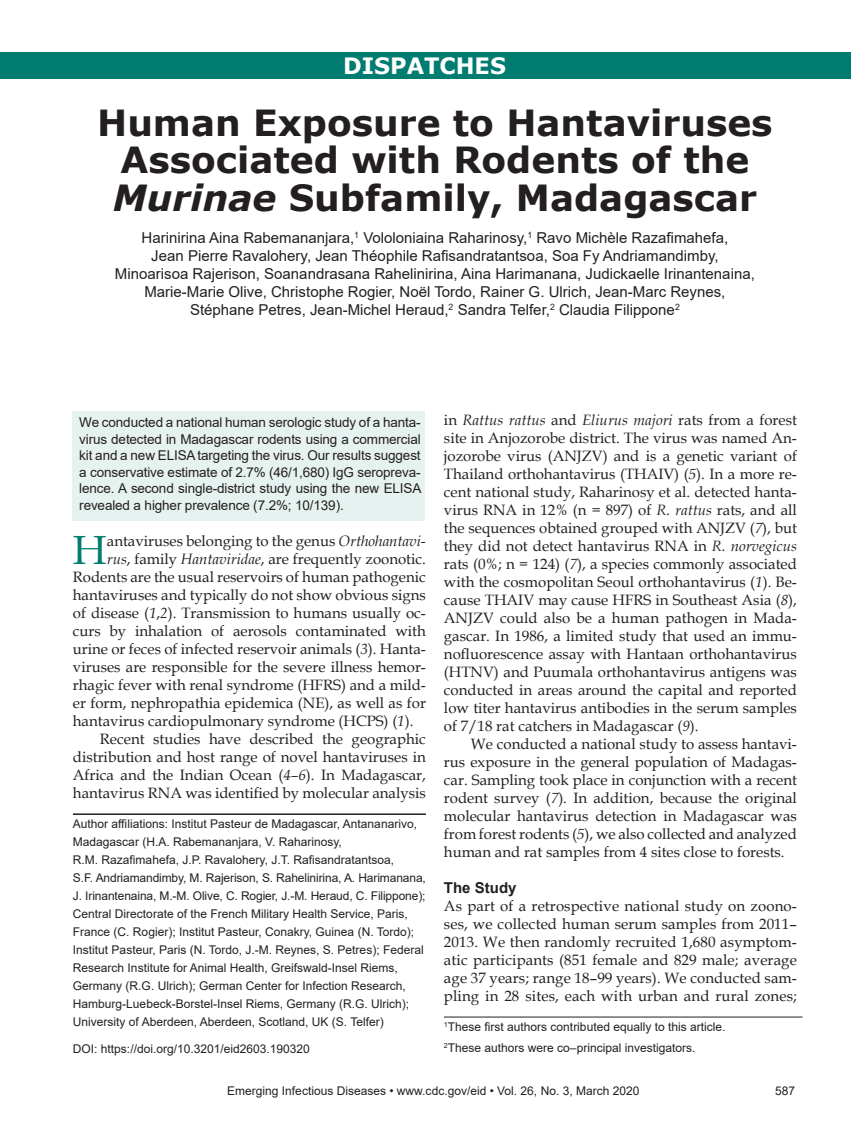
<style>
.page{position:relative;width:851px;height:1134px;background:#fff}
.page>*{position:absolute;margin:0;border:0;box-sizing:border-box;transform-origin:0 0}
.Drop_Cap{font:40.8px "Book Antiqua";color:#007d70}
.Article_Title{font:700 36px/37.5px "Verdana";color:#231f20;text-align:center}
.t1{font:700 22.5px "Verdana";color:#fff}
.Body_Text{font:15px/18px "Book Antiqua";color:#231f20;text-align:justify}
.Drop_Cap-2{font:15px "Book Antiqua";color:#231f20}
.Authors{font:15px/18px "Arial";color:#231f20;text-align:center}
.BodyText2{font:15px/18px "Book Antiqua";letter-spacing:.005em;color:#231f20;text-align:justify}
.t2{font:700 15px "Arial";color:#231f20}
.Abstract{font:13.5px/16.5px "Arial";letter-spacing:-.01em;color:#231f20;text-align:justify}
.Affiliations{font:12px/18px "Arial";color:#231f20}
.Footnote{font:12px "Arial";color:#231f20}
.DOI{font:12px "Arial";color:#231f20}
.s1{font-style:italic}
</style>
<div class="page">
<div style="left:0;top:52px;width:850px;height:26px;background:#007d70"></div>
<div style="left:72px;top:411px;width:352px;height:109px;background:#e6f2f0"></div>
<hr style="left:73px;top:813px;width:353px;height:2px;background:#231f20">
<hr style="left:444px;top:1017px;width:358px;height:1px;background:#231f20">
<p class="t1" style="left:343px;top:49px;width:164px">DISPATCHES</p>
<p class="Article_Title" style="left:97px;top:103px;width:677px">Human Exposure to Hantaviruses<br>Associated with Rodents of the<br><span class="s1">Murinae</span> Subfamily, Madagascar</p>
<p class="Authors" style="left:115px;top:229px;width:641px">Harinirina Aina Rabemananjara,<sup>1</sup> Vololoniaina Raharinosy,<sup>1</sup> Ravo Michèle Razafimahefa,<br>Jean Pierre Ravalohery, Jean Théophile Rafisandratantsoa, Soa Fy Andriamandimby, Minoarisoa Rajerison, Soanandrasana Rahelinirina, Aina Harimanana, Judickaelle Irinantenaina, Marie-Marie Olive, Christophe Rogier, Noël Tordo, Rainer G. Ulrich, Jean-Marc Reynes, Stéphane Petres, Jean-Michel Heraud,<sup>2</sup> Sandra Telfer,<sup>2</sup> Claudia Filippone<sup>2</sup></p>
<p class="Abstract" style="left:79px;top:414px;width:343px">We conducted a national human serologic study of a hanta&shy;virus detected in Madagascar rodents using a commercial kit and a new ELISA targeting the virus. Our results suggest a conservative estimate of 2.7% (46/1,680) IgG seropreva&shy;lence. A second single-district study using the new ELISA revealed a higher prevalence (7.2%; 10/139).</p>
<p class="Drop_Cap" style="left:73px;top:522px;width:35px">H</p>
<p class="Drop_Cap-2" style="left:107px;top:531px;width:320px">antaviruses belonging to the genus <span class="s1">Orthohantavi-</span></p>
<p class="Drop_Cap-2" style="left:107px;top:549px;width:320px"><span class="s1">rus</span>, family <span class="s1">Hantaviridae</span>, are frequently zoonotic.</p>
<p class="Drop_Cap-2" style="left:73px;top:567px;width:354px">Rodents are the usual reservoirs of human pathogenic</p>
<p class="Drop_Cap-2" style="left:73px;top:585px;width:354px">hantaviruses and typically do not show obvious signs</p>
<p class="Drop_Cap-2" style="left:73px;top:603px;width:354px">of disease (<span class="s1">1</span>,<span class="s1">2</span>). Transmission to humans usually oc-</p>
<p class="Drop_Cap-2" style="left:73px;top:621px;width:354px">curs by inhalation of aerosols contaminated with</p>
<p class="Drop_Cap-2" style="left:73px;top:639px;width:354px">urine or feces of infected reservoir animals (<span class="s1">3</span>). Hanta-</p>
<p class="Drop_Cap-2" style="left:73px;top:657px;width:354px">viruses are responsible for the severe illness hemor-</p>
<p class="Drop_Cap-2" style="left:73px;top:675px;width:354px">rhagic fever with renal syndrome (HFRS) and a mild-</p>
<p class="Drop_Cap-2" style="left:73px;top:693px;width:354px">er form, nephropathia epidemica (NE), as well as for</p>
<p class="Drop_Cap-2" style="left:73px;top:711px;width:342px">hantavirus cardiopulmonary syndrome (HCPS) (<span class="s1">1</span>).</p>
<p class="Body_Text" style="left:73px;top:730px;width:354px;text-indent:27px">Recent studies have described the geographic distribution and host range of novel hantaviruses in Africa and the Indian Ocean (<span class="s1">4–6</span>). In Madagascar, hantavirus RNA was identified by molecular analysis</p>
<p class="Affiliations" style="left:73px;top:815px;width:354px">Author affiliations: Institut Pasteur de Madagascar, Antananarivo, Madagascar (H.A. Rabemananjara, V. Raharinosy,<br>R.M. Razafimahefa, J.P. Ravalohery, J.T. Rafisandratantsoa,<br>S.F. Andriamandimby, M. Rajerison, S. Rahelinirina, A. Harimanana, J. Irinantenaina, M.-M. Olive, C. Rogier, J.-M. Heraud, C. Filippone); Central Directorate of the French Military Health Service, Paris, France (C. Rogier); Institut Pasteur, Conakry, Guinea (N. Tordo); Institut Pasteur, Paris (N. Tordo, J.-M. Reynes, S. Petres); Federal Research Institute for Animal Health, Greifswald-Insel Riems, Germany (R.G. Ulrich); German Center for Infection Research, Hamburg-Luebeck-Borstel-Insel Riems, Germany (R.G. Ulrich); University of Aberdeen, Aberdeen, Scotland, UK (S. Telfer)</p>
<p class="DOI" style="left:73px;top:1041px;width:238px">DOI: https://doi.org/10.3201/eid2603.190320</p>
<p class="Body_Text" style="left:444px;top:410px;width:354px">in <span class="s1">Rattus rattus</span> and <span class="s1">Eliurus majori</span> rats from a forest site in Anjozorobe district. The virus was named An&shy;jozorobe virus (ANJZV) and is a genetic variant of Thailand orthohantavirus (THAIV) (<span class="s1">5</span>). In a more re&shy;cent national study, Raharinosy et al. detected hanta&shy;virus RNA in 12% (n = 897) of <span class="s1">R. rattus</span> rats, and all the sequences obtained grouped with ANJZV (<span class="s1">7</span>), but they did not detect hantavirus RNA in <span class="s1">R. norvegicus </span>rats (0%; n = 124) (<span class="s1">7</span>), a species commonly associated with the cosmopolitan Seoul orthohantavirus (<span class="s1">1</span>). Be&shy;cause THAIV may cause HFRS in Southeast Asia (<span class="s1">8</span>), ANJZV could also be a human pathogen in Mada&shy;gascar. In 1986, a limited study that used an immu&shy;nofluorescence assay with Hantaan orthohantavirus (HTNV) and Puumala orthohantavirus antigens was conducted in areas around the capital and reported low titer hantavirus antibodies in the serum samples of 7/18 rat catchers in Madagascar (<span class="s1">9</span>).</p>
<p class="Body_Text" style="left:444px;top:734px;width:354px;text-indent:27px">We conducted a national study to assess hantavi&shy;rus exposure in the general population of Madagas&shy;car. Sampling took place in conjunction with a recent rodent survey (<span class="s1">7</span>). In addition, because the original molecular hantavirus detection in Madagascar was from forest rodents (<span class="s1">5</span>), we also collected and analyzed human and rat samples from 4 sites close to forests.</p>
<h1 class="t2" style="left:444px;top:877px;width:74px">The Study</h1>
<p class="BodyText2" style="left:444px;top:896px;width:354px">As part of a retrospective national study on zoono&shy;ses, we collected human serum samples from 2011– 2013. We then randomly recruited 1,680 asymptom&shy;atic participants (851 female and 829 male; average age 37 years; range 18–99 years). We conducted sam&shy;pling in 28 sites, each with urban and rural zones;</p>
<p class="Footnote" style="left:444px;top:1018px;width:283px"><sup>1</sup>These first authors contributed equally to this article.</p>
<p class="Footnote" style="left:444px;top:1039px;width:253px"><sup>2</sup>These authors were co–principal investigators.</p>
<p class="Affiliations" style="left:227px;top:1082px;width:413px">Emerging Infectious Diseases • www.cdc.gov/eid • Vol. 26, No. 3, March 2020</p>
<p class="Affiliations" style="left:775px;top:1082px;width:22px">587</p>
</div>
